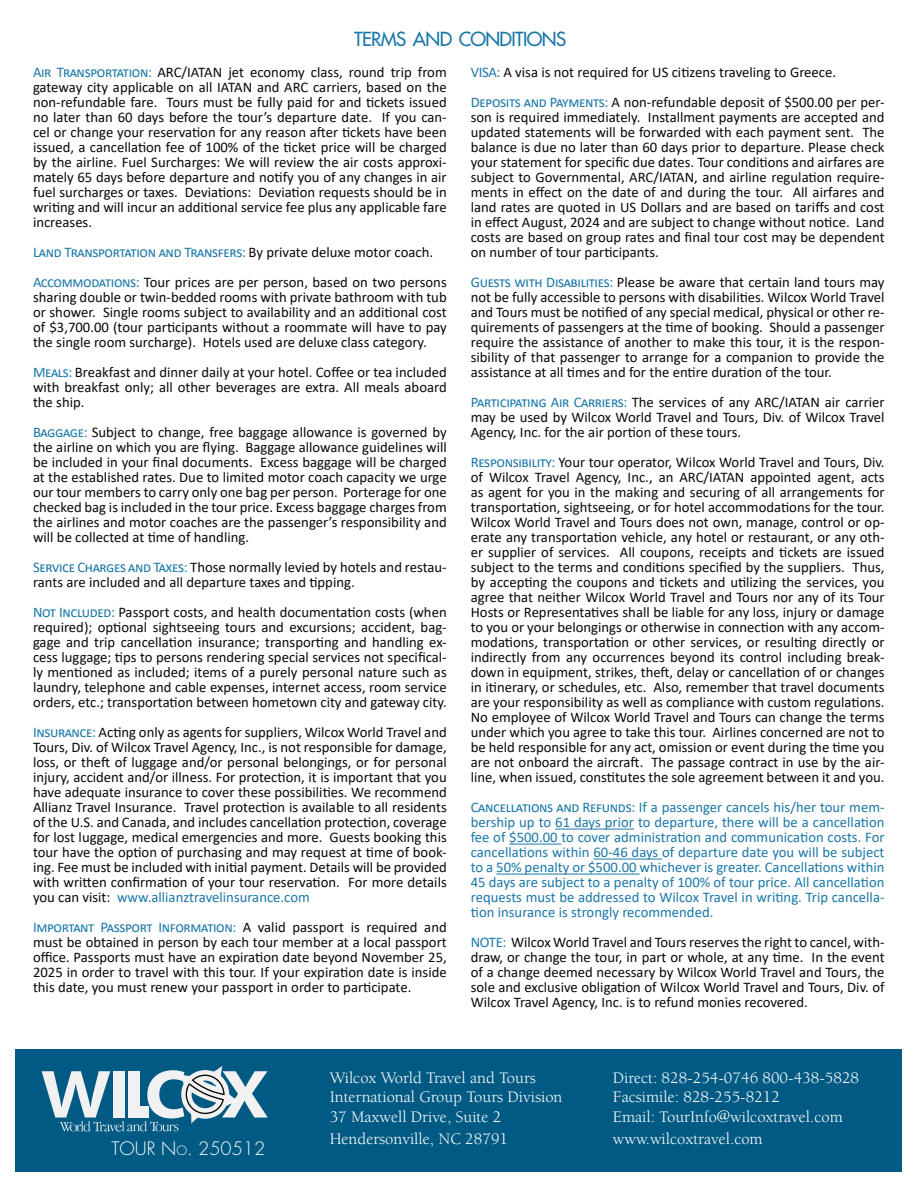
<style>
.page{position:relative;width:918px;height:1188px;background:#fff}
.page>*{position:absolute;margin:0;border:0;box-sizing:border-box;transform-origin:0 0}
.t1{font:500 18.9px "Futura Std";letter-spacing:-.035em;color:#1373a5}
.t2{font:300 18px "Futura Std";color:#fff}
.t3{font:16.5px/19.8px "Berkeley Std";color:#fff}
.t4{font:14.7px/15px "Calibri";color:#000;text-align:justify}
.t5{font:14.7px/15px "Calibri";color:#1373a5;text-align:justify}
.t6{font:14.7px/30px "Calibri";letter-spacing:-.025em;color:#000}
.s1{color:#1373a5}
.s2{font-size:12.6px}
</style>
<div class="page">
<div style="left:16px;top:1049px;width:886px;height:123px;background:#005a83"></div>
<svg style="left:42px;top:1066px;width:226px;height:65px"></svg>
<hr style="left:555px;top:829px;width:79px;height:1px;background:#1373a5">
<hr style="left:509px;top:844px;width:52px;height:1px;background:#1373a5">
<hr style="left:594px;top:859px;width:68px;height:1px;background:#1373a5">
<hr style="left:496px;top:874px;width:144px;height:1px;background:#1373a5">
<p class="t1" style="left:354px;top:27px;width:213px">TERMS AND CONDITIONS</p>
<p class="t4" style="left:33px;top:65px;width:415px"><span class="s1">Air Transportation:</span> ARC/IATAN jet economy class, round trip from gateway city applicable on all IATAN and ARC carriers, based on the non-refundable fare. Tours must be fully paid for and tickets issued no later than 60 days before the tour’s departure date. If you can&shy;cel or change your reservation for any reason after tickets have been issued, a cancellation fee of 100% of the ticket price will be charged by the airline. Fuel Surcharges: We will review the air costs approxi&shy;mately 65 days before departure and notify you of any changes in air fuel surcharges or taxes. Deviations: Deviation requests should be in writing and will incur an additional service fee plus any applicable fare increases.</p>
<p class="t6" style="left:33px;top:237px;width:415px"><span class="s1">Land Transportation and Transfers:</span> By private deluxe motor coach.<br><span class="s1">Accommodations:</span> Tour prices are per person, based on two persons</p>
<p class="t4" style="left:33px;top:290px;width:415px">sharing double or twin-bedded rooms with private bathroom with tub or shower. Single rooms subject to availability and an additional cost of $3,700.00 (tour participants without a roommate will have to pay the single room surcharge). Hotels used are deluxe class category.</p>
<p class="t4" style="left:33px;top:365px;width:415px"><span class="s1">Meals:</span> Breakfast and dinner daily at your hotel. Coffee or tea included with breakfast only; all other beverages are extra. All meals aboard the ship.</p>
<p class="t4" style="left:33px;top:425px;width:415px"><span class="s1">Baggage:</span> Subject to change, free baggage allowance is governed by the airline on which you are flying. Baggage allowance guidelines will be included in your final documents. Excess baggage will be charged at the established rates. Due to limited motor coach capacity we urge our tour members to carry only one bag per person. Porterage for one checked bag is included in the tour price. Excess baggage charges from the airlines and motor coaches are the passenger’s responsibility and will be collected at time of handling.</p>
<p class="t6" style="left:33px;top:559px;width:415px;line-height:15.1px"><span class="s1">Service Charges and Taxes:</span> Those normally levied by hotels and restau&shy;rants are included and all departure taxes and tipping.</p>
<p class="t4" style="left:33px;top:605px;width:415px"><span class="s1">Not Included:</span> Passport costs, and health documentation costs (when required); optional sightseeing tours and excursions; accident, bag&shy;gage and trip cancellation insurance; transporting and handling ex&shy;cess luggage; tips to persons rendering special services not specifical&shy;ly mentioned as included; items of a purely personal nature such as laundry, telephone and cable expenses, internet access, room service orders, etc.; transportation between hometown city and gateway city.</p>
<p class="t4" style="left:33px;top:725px;width:415px"><span class="s1">Insurance:</span> Acting only as agents for suppliers, Wilcox World Travel and Tours, Div. of Wilcox Travel Agency, Inc., is not responsible for damage, loss, or theft of luggage and/or personal belongings, or for personal injury, accident and/or illness. For protection, it is important that you have adequate insurance to cover these possibilities. We recommend Allianz Travel Insurance. Travel protection is available to all residents of the U.S. and Canada, and includes cancellation protection, coverage for lost luggage, medical emergencies and more. Guests booking this tour have the option of purchasing and may request at time of book&shy;ing. Fee must be included with initial payment. Details will be provided with written confirmation of your tour reservation. For more details you can visit: <span class="s1">www.allianztravelinsurance.com</span></p>
<p class="t4" style="left:33px;top:920px;width:415px"><span class="s1">Important Passport Information:</span> A valid passport is required and must be obtained in person by each tour member at a local passport office. Passports must have an expiration date beyond November 25, 2025 in order to travel with this tour. If your expiration date is inside this date, you must renew your passport in order to participate.</p>
<p class="t6" style="left:471px;top:57px;width:415px"><span class="s1">VISA:</span> A visa is not required for US citizens traveling to Greece.<br><span class="s1">Deposits and Payments:</span> A non-refundable deposit of $500.00 per per-</p>
<p class="t4" style="left:471px;top:110px;width:415px">son is required immediately. Installment payments are accepted and updated statements will be forwarded with each payment sent. The balance is due no later than 60 days prior to departure. Please check your statement for specific due dates. Tour conditions and airfares are subject to Governmental, ARC/IATAN, and airline regulation require&shy;ments in effect on the date of and during the tour. All airfares and land rates are quoted in US Dollars and are based on tariffs and cost in effect August, 2024 and are subject to change without notice. Land costs are based on group rates and final tour cost may be dependent on number of tour participants.</p>
<p class="t4" style="left:471px;top:275px;width:415px"><span class="s1">Guests with Disabilities:</span> Please be aware that certain land tours may not be fully accessible to persons with disabilities. Wilcox World Travel and Tours must be notified of any special medical, physical or other re&shy;quirements of passengers at the time of booking. Should a passenger require the assistance of another to make this tour, it is the respon&shy;sibility of that passenger to arrange for a companion to provide the assistance at all times and for the entire duration of the tour.</p>
<p class="t4" style="left:471px;top:395px;width:415px"><span class="s1">Participating Air Carriers:</span> The services of any ARC/IATAN air carrier may be used by Wilcox World Travel and Tours, Div. of Wilcox Travel Agency, Inc. for the air portion of these tours.</p>
<p class="t4" style="left:471px;top:455px;width:415px"><span class="s1">Responsibility:</span> Your tour operator, Wilcox World Travel and Tours, Div. of Wilcox Travel Agency, Inc., an ARC/IATAN appointed agent, acts as agent for you in the making and securing of all arrangements for transportation, sightseeing, or for hotel accommodations for the tour.<br>Wilcox World Travel and Tours does not own, manage, control or op&shy;erate any transportation vehicle, any hotel or restaurant, or any oth&shy;er supplier of services. All coupons, receipts and tickets are issued subject to the terms and conditions specified by the suppliers. Thus, by accepting the coupons and tickets and utilizing the services, you agree that neither Wilcox World Travel and Tours nor any of its Tour Hosts or Representatives shall be liable for any loss, injury or damage to you or your belongings or otherwise in connection with any accom&shy;modations, transportation or other services, or resulting directly or indirectly from any occurrences beyond its control including break&shy;down in equipment, strikes, theft, delay or cancellation of or changes in itinerary, or schedules, etc. Also, remember that travel documents are your responsibility as well as compliance with custom regulations.<br>No employee of Wilcox World Travel and Tours can change the terms under which you agree to take this tour. Airlines concerned are not to be held responsible for any act, omission or event during the time you are not onboard the aircraft. The passage contract in use by the air&shy;line, when issued, constitutes the sole agreement between it and you.</p>
<p class="t5" style="left:471px;top:800px;width:415px">Cancellations and Refunds: If a passenger cancels his/her tour mem&shy;bership up to 61 days prior to departure, there will be a cancellation fee of $500.00 to cover administration and communication costs. For cancellations within 60-46 days of departure date you will be subject to a 50% penalty or $500.00 whichever is greater. Cancellations within 45 days are subject to a penalty of 100% of tour price. All cancellation requests must be addressed to Wilcox Travel in writing. Trip cancella&shy;tion insurance is strongly recommended.</p>
<p class="t4" style="left:471px;top:935px;width:415px"><span class="s1">NOTE:</span> Wilcox World Travel and Tours reserves the right to cancel, with&shy;draw, or change the tour, in part or whole, at any time. In the event of a change deemed necessary by Wilcox World Travel and Tours, the sole and exclusive obligation of Wilcox World Travel and Tours, Div. of Wilcox Travel Agency, Inc. is to refund monies recovered.</p>
<p class="t2" style="left:112px;top:1137px;width:155px">TOUR N<span class="s2">o</span>. 250512</p>
<p class="t3" style="left:330px;top:1068px;width:234px">Wilcox World Travel and Tours<br>International Group Tours Division<br>37 Maxwell Drive, Suite 2</p>
<p class="t3" style="left:330px;top:1129px;width:180px">Hendersonville, NC 28791</p>
<p class="t3" style="left:613px;top:1068px;width:248px">Direct: 828-254-0746 800-438-5828<br>Facsimile: 828-255-8212<br>Email: TourInfo@wilcoxtravel.com</p>
<p class="t3" style="left:613px;top:1129px;width:151px">www.wilcoxtravel.com</p>
</div>
